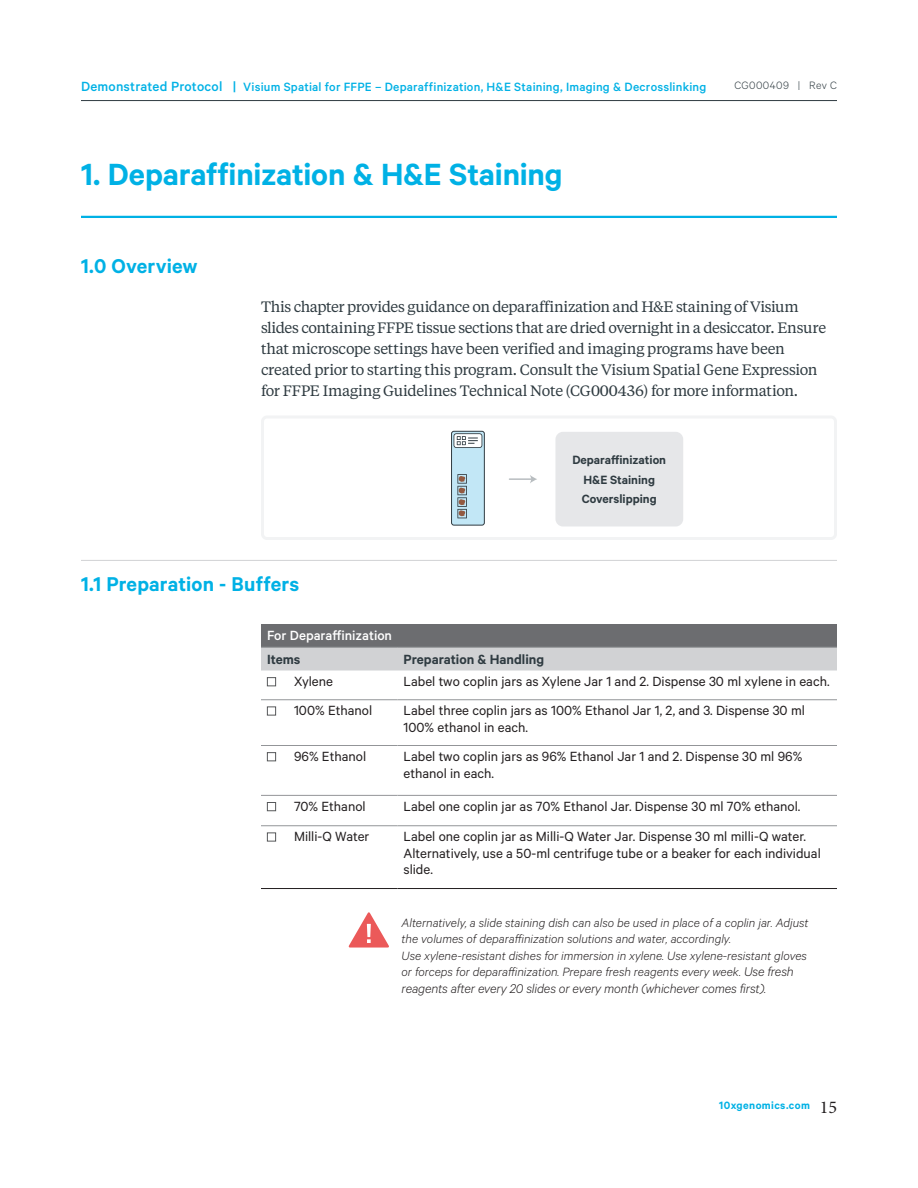
<style>
.page{position:relative;width:918px;height:1188px;background:#fff}
.page>*{position:absolute;margin:0;border:0;box-sizing:border-box;transform-origin:0 0}
.Cover_Title_TOC{font:600 34.5px "Calibre";letter-spacing:-.005em;color:#00b1e5}
.Section_Header_w_R{font:600 22.5px "Calibre";letter-spacing:.005em;color:#00b1e5}
.Body_Copy{font:600 22.5px "Calibre";letter-spacing:.005em;color:#00b1e5}
.t1{font:18px "Minion Pro";color:#231f20}
.Table_body{font:15px/16.5px "Calibre";color:#231f20}
.Body_Copy-2{font:15px/21px "Tiempos Text";letter-spacing:-.02em;color:#2f3b41}
.Table_subheader{font:600 15px "Calibre";color:#2f3b41}
.Table_header{font:500 15px "Calibre";color:#fff}
.Small_Caption_-_Ligh{font:italic 300 14.25px "Calibre";letter-spacing:-.01em;color:#231f20}
.Small_Caption_-_Ligh-2{font:italic 300 13.5px/16.5px "Calibre";color:#231f20}
.t2{font:500 13.5px "Calibre";letter-spacing:.015em;color:#00b1e5}
.IO_-_description{font:600 13.5px "Calibre";color:#2f3b41}
.t3{font:600 12px "Calibre";letter-spacing:.035em;color:#00b1e5}
.t4{font:300 12px "Calibre";letter-spacing:.035em;color:#2f3b41}
.s1{font-size:15px}
.s2{font-size:14.25px}
</style>
<div class="page">
<hr style="left:81px;top:100px;width:756px;height:1px;background:#2f3b41">
<hr style="left:81px;top:216px;width:756px;height:2px;background:#00b1e5">
<div style="left:261px;top:416px;width:576px;height:124px;border:3px solid #f2f3f4;border-radius:4px"></div>
<div style="left:452px;top:431px;width:32px;height:94px;background:#c2e7f6;border-radius:2px"></div>
<div style="left:451px;top:431px;width:34px;height:95px;border:1px solid #303b41;border-radius:2px"></div>
<svg style="left:454px;top:433px;width:28px;height:15px"></svg>
<svg style="left:457px;top:474px;width:10px;height:44px"></svg>
<hr style="left:509px;top:478px;width:23px;height:2px;background:#b8bdc0">
<svg style="left:530px;top:475px;width:7px;height:8px"></svg>
<div style="left:555px;top:432px;width:128px;height:94px;background:#e6e7e9;border-radius:8px"></div>
<hr style="left:81px;top:560px;width:756px;height:1px;background:#d1d2d4">
<div style="left:261px;top:624px;width:576px;height:23px;background:#6c6d70"></div>
<svg style="left:261px;top:888px;width:27px;height:1px"></svg>
<hr style="left:288px;top:888px;width:110px;height:1px;background:#231f20">
<hr style="left:398px;top:888px;width:439px;height:1px;background:#231f20">
<div style="left:261px;top:647px;width:576px;height:23px;background:#d1d2d4"></div>
<hr style="left:288px;top:647px;width:110px;height:1px;background:#939598">
<hr style="left:398px;top:647px;width:439px;height:1px;background:#939598">
<svg style="left:261px;top:699px;width:27px;height:1px"></svg>
<hr style="left:288px;top:699px;width:110px;height:1px;background:#939598">
<hr style="left:398px;top:699px;width:439px;height:1px;background:#939598">
<svg style="left:261px;top:745px;width:27px;height:1px"></svg>
<hr style="left:288px;top:745px;width:110px;height:1px;background:#939598">
<hr style="left:398px;top:745px;width:439px;height:1px;background:#939598">
<svg style="left:261px;top:795px;width:27px;height:1px"></svg>
<hr style="left:288px;top:795px;width:110px;height:1px;background:#939598">
<hr style="left:398px;top:795px;width:439px;height:1px;background:#939598">
<svg style="left:261px;top:825px;width:27px;height:1px"></svg>
<hr style="left:288px;top:825px;width:110px;height:1px;background:#939598">
<hr style="left:398px;top:825px;width:439px;height:1px;background:#939598">
<div style="left:267px;top:677px;width:9px;height:9px;border:1px solid #57585a"></div>
<div style="left:267px;top:706px;width:9px;height:10px;border:1px solid #57585a"></div>
<div style="left:267px;top:752px;width:9px;height:9px;border:1px solid #57585a"></div>
<div style="left:267px;top:802px;width:9px;height:9px;border:1px solid #57585a"></div>
<div style="left:267px;top:832px;width:9px;height:10px;border:1px solid #57585a"></div>
<svg style="left:349px;top:912px;width:40px;height:36px"></svg>
<p class="t2" style="left:81px;top:79px;width:627px"><span class="s1">Demonstrated Protocol |</span> Visium Spatial for FFPE – Deparaffinization, H&amp;E Staining, Imaging &amp; Decrosslinking</p>
<p class="t4" style="left:734px;top:78px;width:104px">CG000409 | Rev C</p>
<p class="Cover_Title_TOC" style="left:81px;top:154px;width:483px">1. Deparaffinization &amp; H&amp;E Staining</p>
<p class="Body_Copy" style="left:81px;top:252px;width:118px">1.0 Overview</p>
<p class="Body_Copy-2" style="left:261px;top:295px;width:567px">This chapter provides guidance on deparaffinization and H&amp;E staining of Visium slides containing FFPE tissue sections that are dried overnight in a desiccator. Ensure that microscope settings have been verified and imaging programs have been created prior to starting this program. Consult the Visium Spatial Gene Expression for FFPE Imaging Guidelines Technical Note (CG000436) for more information.</p>
<p class="IO_-_description" style="left:572px;top:452px;width:95px">Deparaffinization</p>
<p class="IO_-_description" style="left:583px;top:471px;width:73px">H&amp;E Staining</p>
<p class="IO_-_description" style="left:582px;top:491px;width:77px">Coverslipping</p>
<p class="Section_Header_w_R" style="left:81px;top:570px;width:220px">1.1 Preparation - Buffers</p>
<p class="Table_header" style="left:267px;top:627px;width:127px">For Deparaffinization</p>
<p class="Table_subheader" style="left:267px;top:650px;width:35px">Items</p>
<p class="Table_subheader" style="left:404px;top:650px;width:142px">Preparation &amp; Handling</p>
<p class="Table_body" style="left:294px;top:673px;width:41px">Xylene</p>
<p class="Table_body" style="left:404px;top:673px;width:428px">Label two coplin jars as Xylene Jar 1 and 2. Dispense 30 ml xylene in each.</p>
<p class="Table_body" style="left:294px;top:702px;width:80px">100% Ethanol</p>
<p class="Table_body" style="left:404px;top:702px;width:403px">Label three coplin jars as 100% Ethanol Jar 1, 2, and 3. Dispense 30 ml<br>100% ethanol in each.</p>
<p class="Table_body" style="left:294px;top:748px;width:74px">96% Ethanol</p>
<p class="Table_body" style="left:404px;top:748px;width:400px">Label two coplin jars as 96% Ethanol Jar 1 and 2. Dispense 30 ml 96% ethanol in each.</p>
<p class="Table_body" style="left:294px;top:798px;width:73px">70% Ethanol</p>
<p class="Table_body" style="left:404px;top:798px;width:398px">Label one coplin jar as 70% Ethanol Jar. Dispense 30 ml 70% ethanol.</p>
<p class="Table_body" style="left:294px;top:828px;width:77px">Milli-Q Water</p>
<p class="Table_body" style="left:404px;top:828px;width:419px">Label one coplin jar as Milli-Q Water Jar. Dispense 30 ml milli-Q water.<br>Alternatively, use a 50-ml centrifuge tube or a beaker for each individual slide.</p>
<p class="Small_Caption_-_Ligh-2" style="left:402px;top:914px;width:408px">Alternatively, a slide staining dish can also be used in place of a coplin jar. Adjust the volumes of deparaffinization solutions and water, accordingly.</p>
<p class="Small_Caption_-_Ligh-2" style="left:402px;top:947px;width:407px">Use xylene-resistant dishes for immersion in xylene. Use xylene-resistant gloves or forceps for deparaffinization. Prepare fresh reagents every week. <span class="s2">Use fresh</span></p>
<p class="Small_Caption_-_Ligh" style="left:402px;top:980px;width:366px">reagents after every 20 slides or every month (whichever comes first).</p>
<p class="t3" style="left:719px;top:1098px;width:92px">10xgenomics.com</p>
<p class="t1" style="left:820px;top:1095px;width:19px">15</p>
</div>
